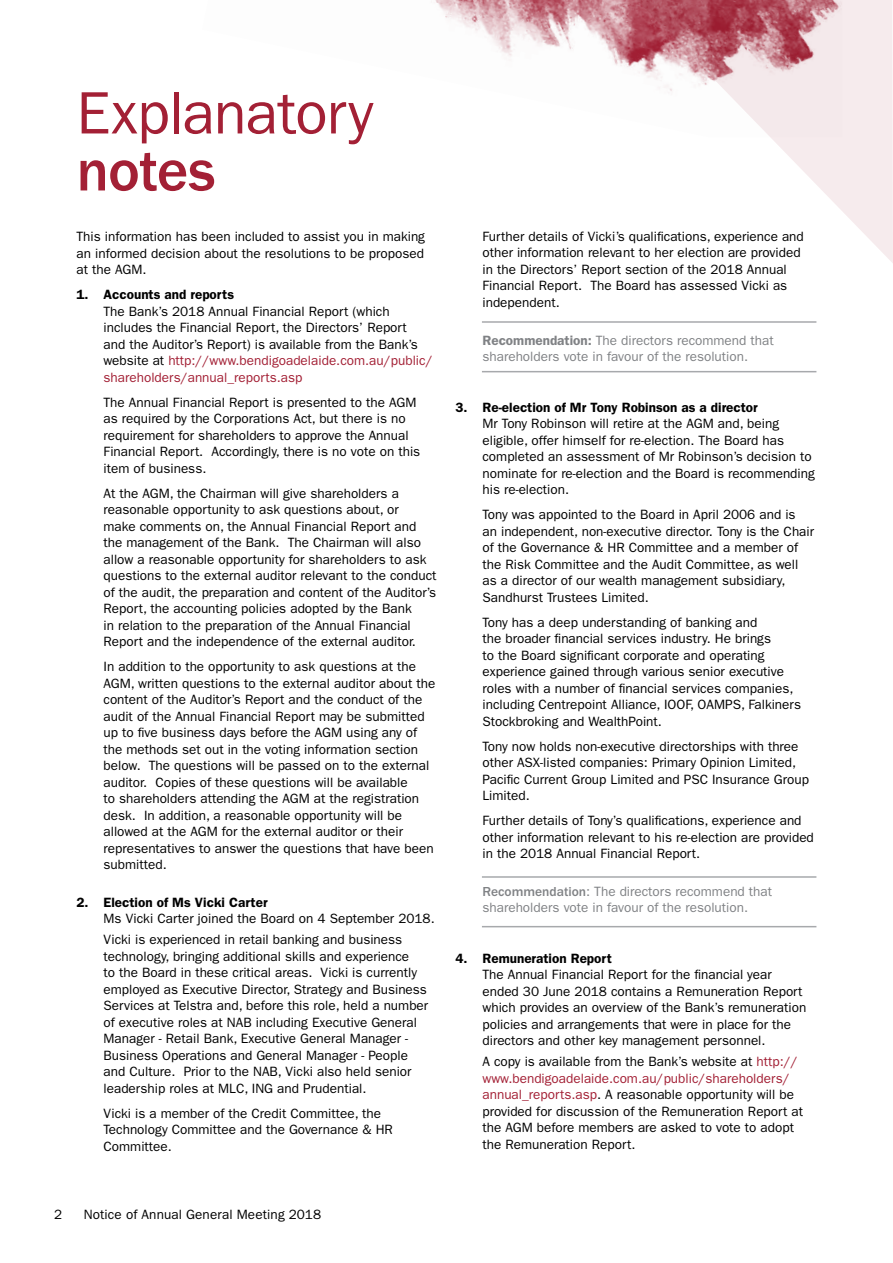
<style>
.page{position:relative;width:893px;height:1263px;background:#fff}
.page>*{position:absolute;margin:0;border:0;box-sizing:border-box;transform-origin:0 0}
.t1{font:60px "ITC Franklin Gothic Std";letter-spacing:-.015em;color:#a32035}
.t2{font:500 60px "ITC Franklin Gothic Std";letter-spacing:-.015em;color:#a32035}
.t3{font:13.5px/16.5px "ITC Franklin Gothic Std";color:#000}
.t4{font:13.5px/16.5px "ITC Franklin Gothic Std";color:#808285}
.t5{font:600 13.5px "ITC Franklin Gothic Std";color:#000}
.s1{color:#a32035}
.s2{font-weight:600}
.s3{font-weight:500}
</style>
<div class="page">
<hr style="left:482px;top:321px;width:334px;height:2px;background:#a7a9ac">
<hr style="left:482px;top:876px;width:334px;height:2px;background:#a7a9ac">
<hr style="left:482px;top:371px;width:334px;height:1px;background:#a7a9ac">
<hr style="left:482px;top:926px;width:334px;height:1px;background:#a7a9ac">
<img style="left:435px;top:0;width:181px;height:65px">
<svg style="left:616px;top:0;width:277px;height:263px"></svg>
<h1 class="t1" style="left:77px;top:79px;width:298px">Explanatory</h1>
<h1 class="t2" style="left:77px;top:137px;width:141px">notes</h1>
<p class="t3" style="left:77px;top:228px;width:350px;text-align:justify">This information has been included to assist you in making an informed decision about the resolutions to be proposed at the AGM.</p>
<p class="t5" style="left:77px;top:286px;width:159px">1. Accounts and reports</p>
<p class="t3" style="left:104px;top:303px;width:331px">The Bank’s 2018 Annual Financial Report (which includes the Financial Report, the Directors’ Report<br>and the Auditor’s Report) is available from the Bank’s website at <span class="s1">http://www.bendigoadelaide.com.au/public/ shareholders/annual_reports.asp</span></p>
<p class="t3" style="left:104px;top:394px;width:318px">The Annual Financial Report is presented to the AGM as required by the Corporations Act, but there is no requirement for shareholders to approve the Annual Financial Report. Accordingly, there is no vote on this item of business.</p>
<p class="t3" style="left:104px;top:485px;width:334px">At the AGM, the Chairman will give shareholders a reasonable opportunity to ask questions about, or<br>make comments on, the Annual Financial Report and the management of the Bank. The Chairman will also allow a reasonable opportunity for shareholders to ask questions to the external auditor relevant to the conduct of the audit, the preparation and content of the Auditor’s Report, the accounting policies adopted by the Bank<br>in relation to the preparation of the Annual Financial Report and the independence of the external auditor.</p>
<p class="t3" style="left:104px;top:658px;width:333px">In addition to the opportunity to ask questions at the AGM, written questions to the external auditor about the content of the Auditor’s Report and the conduct of the audit of the Annual Financial Report may be submitted up to five business days before the AGM using any of the methods set out in the voting information section below. The questions will be passed on to the external auditor. Copies of these questions will be available<br>to shareholders attending the AGM at the registration desk. In addition, a reasonable opportunity will be allowed at the AGM for the external auditor or their representatives to answer the questions that have been submitted.</p>
<p class="t5" style="left:77px;top:894px;width:193px">2. Election of Ms Vicki Carter</p>
<p class="t3" style="left:104px;top:908px;width:333px;line-height:20.7px">Ms Vicki Carter joined the Board on 4 September 2018.<br>Vicki is experienced in retail banking and business</p>
<p class="t3" style="left:104px;top:948px;width:326px">technology, bringing additional skills and experience<br>to the Board in these critical areas. Vicki is currently employed as Executive Director, Strategy and Business Services at Telstra and, before this role, held a number of executive roles at NAB including Executive General Manager - Retail Bank, Executive General Manager - Business Operations and General Manager - People and Culture. Prior to the NAB, Vicki also held senior leadership roles at MLC, ING and Prudential.</p>
<p class="t3" style="left:104px;top:1105px;width:291px">Vicki is a member of the Credit Committee, the<br>Technology Committee and the Governance &amp; HR<br>Committee.</p>
<p class="t3" style="left:482px;top:228px;width:323px">Further details of Vicki’s qualifications, experience and other information relevant to her election are provided in the Directors’ Report section of the 2018 Annual Financial Report. The Board has assessed Vicki as independent.</p>
<p class="t4" style="left:482px;top:332px;width:293px"><span class="s2">Recommendation:</span> The directors recommend that shareholders vote in favour of the resolution.</p>
<p class="t5" style="left:455px;top:399px;width:304px">3. Re-election of Mr Tony Robinson as a director</p>
<p class="t3" style="left:482px;top:415px;width:334px">Mr Tony Robinson will retire at the AGM and, being eligible, offer himself for re-election. The Board has completed an assessment of Mr Robinson’s decision to nominate for re-election and the Board is recommending his re-election.</p>
<p class="t3" style="left:482px;top:506px;width:333px">Tony was appointed to the Board in April 2006 and is<br>an independent, non-executive director. Tony is the Chair of the Governance &amp; HR Committee and a member of the Risk Committee and the Audit Committee, as well as a director of our wealth management subsidiary, Sandhurst Trustees Limited.</p>
<p class="t3" style="left:482px;top:614px;width:320px">Tony has a deep understanding of banking and<br>the broader financial services industry. He brings<br>to the Board significant corporate and operating experience gained through various senior executive roles with a number of financial services companies, including Centrepoint Alliance, IOOF, OAMPS, Falkiners Stockbroking and WealthPoint.</p>
<p class="t3" style="left:482px;top:738px;width:328px">Tony now holds non-executive directorships with three other ASX-listed companies: Primary Opinion Limited, Pacific Current Group Limited and PSC Insurance Group Limited.</p>
<p class="t3" style="left:482px;top:812px;width:333px">Further details of Tony’s qualifications, experience and other information relevant to his re-election are provided in the 2018 Annual Financial Report.</p>
<p class="t4" style="left:482px;top:883px;width:291px"><span class="s3">Recommendation</span>: The directors recommend that shareholders vote in favour of the resolution.</p>
<p class="t5" style="left:455px;top:950px;width:158px">4. Remuneration Report</p>
<p class="t3" style="left:482px;top:967px;width:325px">The Annual Financial Report for the financial year ended 30 June 2018 contains a Remuneration Report which provides an overview of the Bank’s remuneration policies and arrangements that were in place for the directors and other key management personnel.</p>
<p class="t3" style="left:482px;top:1053px;width:322px">A copy is available from the Bank’s website at <span class="s1">http:// www.bendigoadelaide.com.au/public/shareholders/ annual_reports.asp</span>. A reasonable opportunity will be provided for discussion of the Remuneration Report at the AGM before members are asked to vote to adopt the Remuneration Report.</p>
<p class="t3" style="left:54px;top:1206px;width:10px">2</p>
<p class="t3" style="left:84px;top:1206px;width:239px">Notice of Annual General Meeting 2018</p>
</div>
